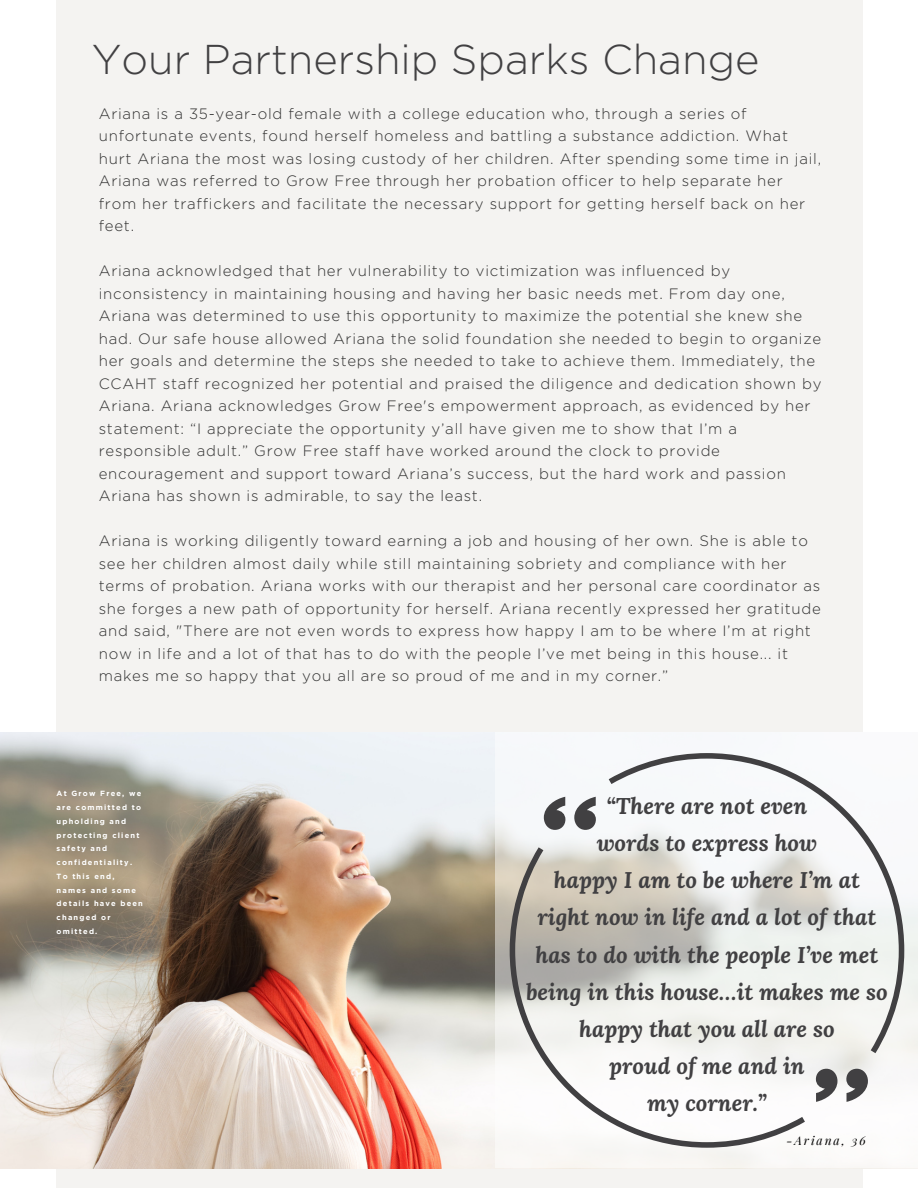
<style>
.page{position:relative;width:918px;height:1188px;background:#fff}
.page>*{position:absolute;margin:0;border:0;box-sizing:border-box;transform-origin:0 0}
.t1{font:300 41.7px "Gotham";color:#414042}
.t2{font:italic 700 22.65px/37.2px "Lora";color:#414042;text-align:center}
.t3{font:300 15px/22.5px "Gotham";letter-spacing:.05em;color:#303030}
.t4{font:italic 12px "Playfair Display";letter-spacing:.16em;color:#000}
.t5{font:700 7.5px/13.8px "Gotham";letter-spacing:.16em;color:#fff}
</style>
<div class="page">
<div style="left:57px;top:0;width:806px;height:1188px;background:#f4f3f1"></div>
<img style="left:0;top:733px;width:496px;height:435px">
<svg style="left:496px;top:733px;width:422px;height:404px;fill:#f7f8fa"></svg>
<svg style="left:574px;top:797px;width:22px;height:33px"></svg>
<svg style="left:544px;top:797px;width:21px;height:33px"></svg>
<svg style="left:816px;top:1069px;width:21px;height:33px"></svg>
<svg style="left:846px;top:1069px;width:22px;height:33px"></svg>
<svg style="left:510px;top:847px;width:295px;height:301px"></svg>
<svg style="left:609px;top:753px;width:295px;height:300px"></svg>
<p class="t1" style="left:92px;top:36px;width:669px">Your Partnership Sparks Change</p>
<h1 class="t3" style="left:99px;top:102px;width:724px">Ariana is a 35-year-old female with a college education who, through a series of unfortunate events, found herself homeless and battling a substance addiction. What hurt Ariana the most was losing custody of her children. After spending some time in jail, Ariana was referred to Grow Free through her probation officer to help separate her from her traffickers and facilitate the necessary support for getting herself back on her feet.</h1>
<h3 class="t3" style="left:99px;top:260px;width:724px">Ariana acknowledged that her vulnerability to victimization was influenced by inconsistency in maintaining housing and having her basic needs met. From day one, Ariana was determined to use this opportunity to maximize the potential she knew she had. Our safe house allowed Ariana the solid foundation she needed to begin to organize her goals and determine the steps she needed to take to achieve them. Immediately, the CCAHT staff recognized her potential and praised the diligence and dedication shown by Ariana. Ariana acknowledges Grow Free's empowerment approach, as evidenced by her statement: “I appreciate the opportunity y’all have given me to show that I’m a responsible adult.” Grow Free staff have worked around the clock to provide encouragement and support toward Ariana’s success, but the hard work and passion Ariana has shown is admirable, to say the least.</h3>
<h3 class="t3" style="left:99px;top:530px;width:724px">Ariana is working diligently toward earning a job and housing of her own. She is able to see her children almost daily while still maintaining sobriety and compliance with her terms of probation. Ariana works with our therapist and her personal care coordinator as she forges a new path of opportunity for herself. Ariana recently expressed her gratitude and said, "There are not even words to express how happy I am to be where I’m at right now in life and a lot of that has to do with the people I’ve met being in this house... it makes me so happy that you all are so proud of me and in my corner.”</h3>
<h3 class="t5" style="left:57px;top:787px;width:88px">At Grow Free, we are committed to upholding and protecting client safety and confidentiality.<br>To this end, names and some details have been changed or omitted.</h3>
<p class="t2" style="left:526px;top:787px;width:363px">“There are not even<br>words to express how<br>happy I am to be where I’m at right now in life and a lot of that has to do with the people I’ve met being in this house…it makes me so happy that you all are so<br>proud of me and in<br>my corner.”</p>
<p class="t4" style="left:787px;top:1132px;width:81px">-Ariana, 36</p>
</div>
